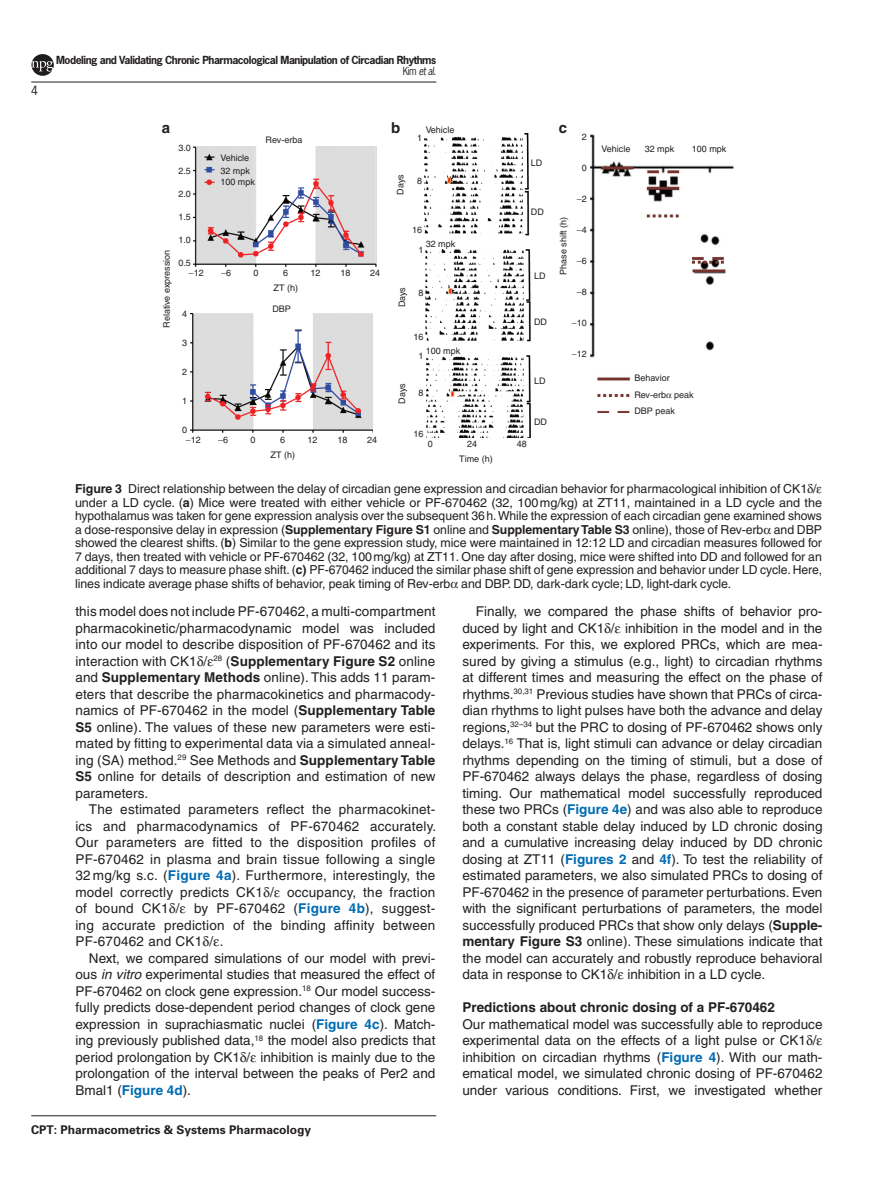
<style>
.page{position:relative;width:893px;height:1191px;background:#fff}
.page>*{position:absolute;margin:0;border:0;box-sizing:border-box;transform-origin:0 0}
.t1{font:700 15px "Helvetica";color:#231f20}
.t2{font:13.5px/16.5px "Helvetica";color:#231f20;text-align:justify}
.t3{font:700 13.5px "Helvetica";color:#231f20}
.t4{font:12.3px/13.5px "Helvetica";letter-spacing:-.005em;color:#231f20}
.t5{font:700 12px "Univers";color:#231f20}
.t6{font:12px "News Gothic";color:#231f20}
.t7{font:700 10.5px/11.7px "News Gothic";letter-spacing:-.045em;color:#231f20;text-align:right}
.t8{font:9px/15px "Helvetica";color:#231f20}
.s1{font-weight:400}
.s2{font-weight:400;font-style:italic}
.s3{font-weight:700}
.s4{font-weight:700;color:#006cb3}
.s5{font-style:italic}
</style>
<div class="page">
<hr style="left:31px;top:1115px;width:405px;height:1px;background:#231f20">
<hr style="left:31px;top:82px;width:405px;height:1px;background:#231f20">
<svg style="left:31px;top:54px;width:23px;height:22px"></svg>
<img style="left:191px;top:314px;width:182px;height:119px">
<img style="left:194px;top:146px;width:182px;height:120px">
<img style="left:591px;top:135px;width:142px;height:278px">
<img style="left:424px;top:133px;width:106px;height:305px">
<svg style="left:666px;top:393px;width:6px;height:5px"></svg>
<p class="t6" style="left:31px;top:82px;width:8px">4</p>
<p class="t7" style="left:56px;top:53px;width:382px">Modeling and Validating Chronic Pharmacological Manipulation of Circadian Rhythms<br><span class="s1">Kim</span> <span class="s2">et al.</span></p>
<p class="t1" style="left:162px;top:118px;width:10px">a</p>
<p class="t1" style="left:391px;top:118px;width:11px">b</p>
<p class="t1" style="left:559px;top:118px;width:10px">c</p>
<p class="t8" style="left:426px;top:122px;width:30px">Vehicle</p>
<p class="t8" style="left:417px;top:130px;width:7px">1</p>
<p class="t8" style="left:417px;top:173px;width:7px">8</p>
<p class="t8" style="left:266px;top:132px;width:38px">Rev-erba</p>
<p class="t8" style="left:178px;top:140px;width:14px">3.0</p>
<p class="t8" style="left:220px;top:152px;width:31px;line-height:12.5px">Vehicle<br>32 mpk</p>
<p class="t8" style="left:531px;top:155px;width:13px">LD</p>
<p class="t8" style="left:178px;top:163px;width:14px">2.5</p>
<p class="t8" style="left:393px;top:194px;width:22px;rotate:-90deg">Days</p>
<p class="t8" style="left:220px;top:175px;width:36px">100 mpk</p>
<p class="t8" style="left:178px;top:186px;width:14px">2.0</p>
<p class="t8" style="left:582px;top:129px;width:7px">2</p>
<p class="t8" style="left:582px;top:160px;width:7px">0</p>
<p class="t8" style="left:577px;top:191px;width:11px">−2</p>
<p class="t8" style="left:178px;top:209px;width:14px">1.5</p>
<p class="t8" style="left:178px;top:232px;width:14px">1.0</p>
<p class="t8" style="left:159px;top:328px;width:80px;rotate:-90deg">Relative expression</p>
<p class="t8" style="left:178px;top:255px;width:14px">0.5</p>
<p class="t8" style="left:189px;top:265px;width:16px">−12</p>
<p class="t8" style="left:221px;top:265px;width:11px">−6</p>
<p class="t8" style="left:253px;top:265px;width:7px">0</p>
<p class="t8" style="left:273px;top:265px;width:26px;text-align:center">6<br>ZT (h)</p>
<p class="t8" style="left:272px;top:301px;width:20px">DBP</p>
<p class="t8" style="left:182px;top:306px;width:7px">4</p>
<p class="t8" style="left:182px;top:335px;width:7px">3</p>
<p class="t8" style="left:182px;top:364px;width:7px">2</p>
<p class="t8" style="left:182px;top:393px;width:7px">1</p>
<p class="t8" style="left:311px;top:265px;width:12px">12</p>
<p class="t8" style="left:340px;top:265px;width:12px">18</p>
<p class="t8" style="left:370px;top:265px;width:12px">24</p>
<p class="t8" style="left:186px;top:424px;width:16px;line-height:10.2px;text-indent:-4px">0 −12</p>
<p class="t8" style="left:218px;top:432px;width:11px">−6</p>
<p class="t8" style="left:250px;top:432px;width:7px">0</p>
<p class="t8" style="left:270px;top:432px;width:26px;text-align:center">6<br>ZT (h)</p>
<p class="t8" style="left:308px;top:432px;width:12px">12</p>
<p class="t8" style="left:337px;top:432px;width:12px">18</p>
<p class="t8" style="left:367px;top:432px;width:12px">24</p>
<p class="t8" style="left:412px;top:223px;width:12px">16</p>
<p class="t8" style="left:426px;top:236px;width:31px">32 mpk</p>
<p class="t8" style="left:419px;top:242px;width:7px">1</p>
<p class="t8" style="left:419px;top:285px;width:7px">8</p>
<p class="t8" style="left:414px;top:329px;width:12px">16</p>
<p class="t8" style="left:394px;top:307px;width:22px;rotate:-90deg">Days</p>
<p class="t8" style="left:426px;top:343px;width:36px">100 mpk</p>
<p class="t8" style="left:419px;top:348px;width:7px">1</p>
<p class="t8" style="left:419px;top:386px;width:7px">8</p>
<p class="t8" style="left:414px;top:426px;width:12px">16</p>
<p class="t8" style="left:394px;top:404px;width:22px;rotate:-90deg">Days</p>
<p class="t8" style="left:531px;top:204px;width:14px">DD</p>
<p class="t8" style="left:534px;top:268px;width:13px">LD</p>
<p class="t8" style="left:534px;top:314px;width:14px">DD</p>
<p class="t8" style="left:534px;top:373px;width:13px">LD</p>
<p class="t8" style="left:534px;top:414px;width:14px">DD</p>
<p class="t8" style="left:428px;top:436px;width:7px">0</p>
<p class="t8" style="left:467px;top:436px;width:12px">24</p>
<p class="t8" style="left:517px;top:436px;width:12px">48</p>
<p class="t8" style="left:459px;top:452px;width:35px">Time (h)</p>
<p class="t8" style="left:556px;top:275px;width:60px;rotate:-90deg">Phase shift (h)</p>
<p class="t8" style="left:577px;top:222px;width:11px">−4</p>
<p class="t8" style="left:577px;top:253px;width:11px">−6</p>
<p class="t8" style="left:577px;top:284px;width:11px">−8</p>
<p class="t8" style="left:572px;top:316px;width:16px">−10</p>
<p class="t8" style="left:572px;top:347px;width:16px">−12</p>
<p class="t8" style="left:602px;top:141px;width:30px">Vehicle</p>
<p class="t8" style="left:645px;top:141px;width:31px">32 mpk</p>
<p class="t8" style="left:692px;top:141px;width:36px">100 mpk</p>
<p class="t8" style="left:634px;top:370px;width:37px">Behavior</p>
<p class="t8" style="left:634px;top:386px;width:61px;line-height:16.5px">Rev-erb peak<br>DBP peak</p>
<p class="t4" style="left:75px;top:482px;width:749px"><span class="s3">Figure 3</span> Direct relationship between the delay of circadian gene expression and circadian behavior for pharmacological inhibition of CK1 / under a LD cycle. (<span class="s3">a</span>) Mice were treated with either vehicle or PF-670462 (32, 100mg/kg) at ZT11, maintained in a LD cycle and the hypothalamus was taken for gene expression analysis over the subsequent 36h. While the expression of each circadian gene examined shows a dose-responsive delay in expression (<span class="s3">Supplementary Figure S1</span> online and <span class="s3">Supplementary Table S3</span> online), those of Rev-erb and DBP showed the clearest shifts. (<span class="s3">b</span>) Similar to the gene expression study, mice were maintained in 12:12 LD and circadian measures followed for 7 days, then treated with vehicle or PF-670462 (32, 100mg/kg) at ZT11. One day after dosing, mice were shifted into DD and followed for an additional 7 days to measure phase shift. (<span class="s3">c)</span> PF-670462 induced the similar phase shift of gene expression and behavior under LD cycle. Here, lines indicate average phase shifts of behavior, peak timing of Rev-erb and DBP. DD, dark-dark cycle; LD, light-dark cycle.</p>
<p class="t2" style="left:75px;top:603px;width:362px">this model does not include PF-670462, a multi-compartment pharmacokinetic/pharmacodynamic model was included into our model to describe disposition of PF-670462 and its interaction with CK1 / <sup>28</sup> (<span class="s3">Supplementary Figure S2</span> online and <span class="s3">Supplementary Methods</span> online). This adds 11 param&shy;eters that describe the pharmacokinetics and pharmacody&shy;namics of PF-670462 in the model (<span class="s3">Supplementary Table S5</span> online). The values of these new parameters were esti&shy;mated by fitting to experimental data via a simulated anneal&shy;ing (SA) method.<sup>29</sup> See Methods and <span class="s3">Supplementary Table S5</span> online for details of description and estimation of new parameters.</p>
<p class="t2" style="left:75px;top:801px;width:362px;text-indent:14px">The estimated parameters reflect the pharmacokinet&shy;ics and pharmacodynamics of PF-670462 accurately.<br>Our parameters are fitted to the disposition profiles of PF-670462 in plasma and brain tissue following a single 32 mg/kg s.c. (<span class="s4">Figure 4a</span>). Furthermore, interestingly, the model correctly predicts CK1 / occupancy, the fraction of bound CK1 / by PF-670462 (<span class="s4">Figure 4b</span>), suggest&shy;ing accurate prediction of the binding affinity between PF-670462 and CK1 / .</p>
<p class="t2" style="left:75px;top:950px;width:362px;text-indent:14px">Next, we compared simulations of our model with previ&shy;ous <span class="s5">in vitro</span> experimental studies that measured the effect of PF-670462 on clock gene expression.<sup>18</sup> Our model success&shy;fully predicts dose-dependent period changes of clock gene expression in suprachiasmatic nuclei (<span class="s4">Figure 4c</span>). Match&shy;ing previously published data,<sup>18</sup> the model also predicts that period prolongation by CK1 / inhibition is mainly due to the prolongation of the interval between the peaks of Per2 and Bmal1 (<span class="s4">Figure 4d</span>).</p>
<p class="t2" style="left:462px;top:603px;width:362px;text-indent:14px">Finally, we compared the phase shifts of behavior pro&shy;duced by light and CK1 / inhibition in the model and in the experiments. For this, we explored PRCs, which are mea&shy;sured by giving a stimulus (e.g., light) to circadian rhythms at different times and measuring the effect on the phase of rhythms.<sup>30,31</sup> Previous studies have shown that PRCs of circa&shy;dian rhythms to light pulses have both the advance and delay regions,<sup>32–34</sup> but the PRC to dosing of PF-670462 shows only delays.<sup>16</sup> That is, light stimuli can advance or delay circadian rhythms depending on the timing of stimuli, but a dose of PF-670462 always delays the phase, regardless of dosing timing. Our mathematical model successfully reproduced these two PRCs (<span class="s4">Figure 4e</span>) and was also able to reproduce both a constant stable delay induced by LD chronic dosing and a cumulative increasing delay induced by DD chronic dosing at ZT11 (<span class="s4">Figures 2</span> and <span class="s4">4f</span>). To test the reliability of estimated parameters, we also simulated PRCs to dosing of PF-670462 in the presence of parameter perturbations. Even with the significant perturbations of parameters, the model successfully produced PRCs that show only delays (<span class="s3">Supple&shy;mentary Figure S3</span> online). These simulations indicate that the model can accurately and robustly reproduce behavioral data in response to CK1 / inhibition in a LD cycle.</p>
<p class="t3" style="left:462px;top:999px;width:314px">Predictions about chronic dosing of a PF-670462</p>
<p class="t2" style="left:462px;top:1016px;width:362px;text-align:left">Our mathematical model was successfully able to reproduce experimental data on the effects of a light pulse or CK1 / inhibition on circadian rhythms (<span class="s4">Figure 4</span>). With our math&shy;ematical model, we simulated chronic dosing of PF-670462 under various conditions. First, we investigated whether</p>
<p class="t5" style="left:31px;top:1122px;width:282px">CPT: Pharmacometrics &amp; Systems Pharmacology</p>
</div>
